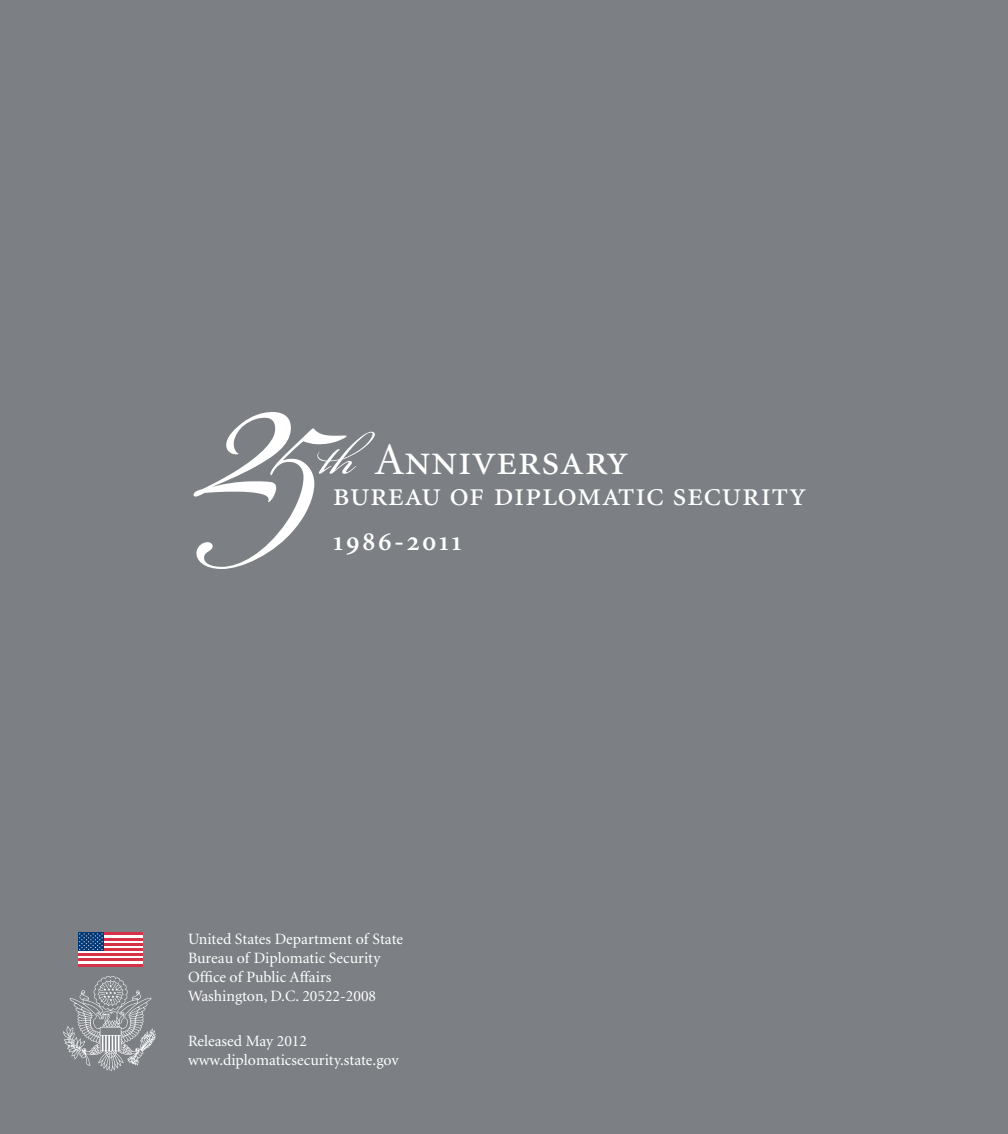
<style>
.page{position:relative;width:1008px;height:1134px;background:#7c8084}
.page>*{position:absolute;margin:0;border:0;box-sizing:border-box;transform-origin:0 0}
.t1{font:45.5px "Minion Regular SC";color:#fff}
.t2{font:35px "Minion Regular SC";color:#fff}
.t3{font:600 28px "Minion Exp";letter-spacing:.1em;color:#fff}
.t4{font:15.75px/18.9px "Minion";color:#fff}
</style>
<div class="page">
<svg style="left:193px;top:412px;width:182px;height:157px"></svg>
<img style="left:63px;top:976px;width:93px;height:95px">
<hr style="left:78px;top:951px;width:65px;height:2px;background:#fff">
<hr style="left:78px;top:956px;width:65px;height:3px;background:#fff">
<hr style="left:78px;top:961px;width:65px;height:3px;background:#fff">
<hr style="left:104px;top:935px;width:39px;height:3px;background:#fff">
<hr style="left:104px;top:940px;width:39px;height:3px;background:#fff">
<hr style="left:104px;top:946px;width:39px;height:2px;background:#fff">
<hr style="left:78px;top:953px;width:65px;height:3px;background:#d63146">
<hr style="left:78px;top:959px;width:65px;height:2px;background:#d63146">
<hr style="left:78px;top:964px;width:65px;height:2px;background:#d63146">
<hr style="left:104px;top:932px;width:39px;height:3px;background:#d63146">
<hr style="left:104px;top:938px;width:39px;height:2px;background:#d63146">
<hr style="left:104px;top:943px;width:39px;height:3px;background:#d63146">
<hr style="left:104px;top:948px;width:39px;height:3px;background:#d63146">
<div style="left:78px;top:932px;width:26px;height:19px;background:#013775"></div>
<svg style="left:79px;top:933px;width:24px;height:17px"></svg>
<h1 class="t1" style="left:375px;top:437px;width:256px">Anniversary</h1>
<h2 class="t2" style="left:332px;top:476px;width:476px">bureau of diplomatic security</h2>
<h3 class="t3" style="left:334px;top:530px;width:129px">1986-2011</h3>
<p class="t4" style="left:188px;top:930px;width:217px">United States Department of State<br>Bureau of Diplomatic Security<br>Office of Public Affairs<br>Washington, D.C. 20522-2008</p>
<p class="t4" style="left:188px;top:1032px;width:212px">Released May 2012 www.diplomaticsecurity.state.gov</p>
</div>
